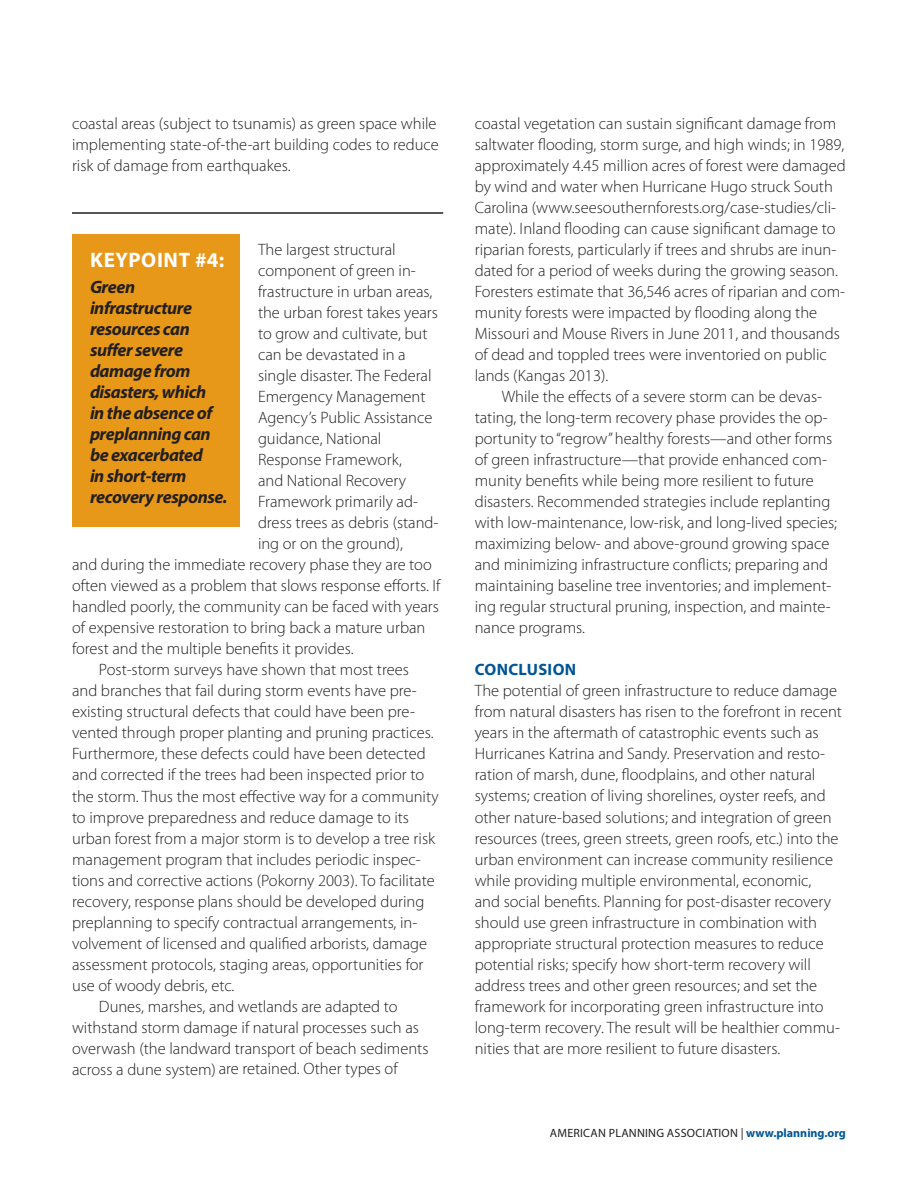
<style>
.page{position:relative;width:918px;height:1188px;background:#fff}
.page>*{position:absolute;margin:0;border:0;box-sizing:border-box;transform-origin:0 0}
.t1{font:700 21px "Myriad Pro";letter-spacing:.03em;color:#fff}
.t2{font:italic 700 18px/21px "Myriad Pro";letter-spacing:-.025em;color:#231f20}
.t3{font:300 16.5px/21px "Myriad Pro";color:#231f20}
.t4{font:700 16.5px "Myriad Pro";letter-spacing:.02em;color:#005594}
.t5{font:12px "Myriad Pro";letter-spacing:.02em;color:#231f20}
.s1{font-weight:700;color:#005594}
</style>
<div class="page">
<div style="left:72px;top:234px;width:168px;height:292px;background:#e89818"></div>
<hr style="left:72px;top:212px;width:371px;height:2px;background:#231f20">
<p class="t3" style="left:72px;top:114px;width:368px">coastal areas (subject to tsunamis) as green space while implementing state-of-the-art building codes to reduce risk of damage from earthquakes.</p>
<p class="t3" style="left:258px;top:240px;width:139px">The largest structural</p>
<p class="t3" style="left:258px;top:261px;width:159px">component of green in-</p>
<p class="t3" style="left:258px;top:282px;width:176px">frastructure in urban areas,</p>
<p class="t3" style="left:258px;top:303px;width:181px">the urban forest takes years</p>
<p class="t3" style="left:258px;top:324px;width:171px">to grow and cultivate, but</p>
<p class="t3" style="left:258px;top:345px;width:149px">can be devastated in a</p>
<p class="t3" style="left:258px;top:366px;width:175px">single disaster. The Federal</p>
<p class="t3" style="left:258px;top:387px;width:169px">Emergency Management</p>
<p class="t3" style="left:258px;top:408px;width:176px">Agency’s Public Assistance</p>
<p class="t3" style="left:258px;top:429px;width:125px">guidance, National</p>
<p class="t3" style="left:258px;top:450px;width:145px">Response Framework,</p>
<p class="t3" style="left:258px;top:471px;width:150px">and National Recovery</p>
<p class="t3" style="left:258px;top:492px;width:161px">Framework primarily ad-</p>
<p class="t3" style="left:258px;top:513px;width:182px">dress trees as debris (stand-</p>
<p class="t3" style="left:258px;top:534px;width:147px">ing or on the ground),</p>
<p class="t3" style="left:72px;top:555px;width:361px">and during the immediate recovery phase they are too</p>
<p class="t3" style="left:72px;top:576px;width:370px">often viewed as a problem that slows response efforts. If</p>
<p class="t3" style="left:72px;top:597px;width:368px">handled poorly, the community can be faced with years</p>
<p class="t3" style="left:72px;top:618px;width:355px">of expensive restoration to bring back a mature urban</p>
<p class="t3" style="left:72px;top:639px;width:283px">forest and the multiple benefits it provides.</p>
<p class="t3" style="left:99px;top:660px;width:311px">Post-storm surveys have shown that most trees</p>
<p class="t3" style="left:72px;top:681px;width:346px">and branches that fail during storm events have pre-</p>
<p class="t3" style="left:72px;top:702px;width:344px">existing structural defects that could have been pre-</p>
<p class="t3" style="left:72px;top:723px;width:363px">vented through proper planting and pruning practices.</p>
<p class="t3" style="left:72px;top:744px;width:355px">Furthermore, these defects could have been detected</p>
<p class="t3" style="left:72px;top:765px;width:354px">and corrected if the trees had been inspected prior to</p>
<p class="t3" style="left:72px;top:786px;width:368px">the storm. Thus the most effective way for a community</p>
<p class="t3" style="left:72px;top:807px;width:339px">to improve preparedness and reduce damage to its</p>
<p class="t3" style="left:72px;top:828px;width:365px">urban forest from a major storm is to develop a tree risk</p>
<p class="t3" style="left:72px;top:849px;width:350px">management program that includes periodic inspec-</p>
<p class="t3" style="left:72px;top:870px;width:364px">tions and corrective actions (Pokorny 2003). To facilitate</p>
<p class="t3" style="left:72px;top:891px;width:354px">recovery, response plans should be developed during</p>
<p class="t3" style="left:72px;top:912px;width:347px">preplanning to specify contractual arrangements, in-</p>
<p class="t3" style="left:72px;top:933px;width:357px">volvement of licensed and qualified arborists, damage</p>
<p class="t3" style="left:72px;top:954px;width:353px">assessment protocols, staging areas, opportunities for</p>
<p class="t3" style="left:72px;top:975px;width:164px">use of woody debris, etc.</p>
<p class="t3" style="left:99px;top:996px;width:300px">Dunes, marshes, and wetlands are adapted to</p>
<p class="t3" style="left:72px;top:1017px;width:349px">withstand storm damage if natural processes such as</p>
<p class="t3" style="left:72px;top:1038px;width:358px">overwash (the landward transport of beach sediments</p>
<p class="t3" style="left:72px;top:1059px;width:327px">across a dune system) are retained. Other types of</p>
<p class="t1" style="left:90px;top:247px;width:136px">KEYPOINT #4:</p>
<p class="t2" style="left:90px;top:276px;width:139px">Green infrastructure resources can suffer severe damage from disasters, which<br>in the absence of preplanning can be exacerbated<br>in short-term recovery response.</p>
<p class="t3" style="left:475px;top:114px;width:373px">coastal vegetation can sustain significant damage from saltwater flooding, storm surge, and high winds; in 1989, approximately 4.45 million acres of forest were damaged by wind and water when Hurricane Hugo struck South Carolina (www.seesouthernforests.org/case-studies/cli&shy;mate). Inland flooding can cause significant damage to riparian forests, particularly if trees and shrubs are inun&shy;dated for a period of weeks during the growing season.<br>Foresters estimate that 36,546 acres of riparian and com&shy;munity forests were impacted by flooding along the Missouri and Mouse Rivers in June 2011, and thousands of dead and toppled trees were inventoried on public lands (Kangas 2013).</p>
<p class="t3" style="left:475px;top:387px;width:364px;text-indent:27px">While the effects of a severe storm can be devas&shy;tating, the long-term recovery phase provides the op&shy;portunity to “regrow” healthy forests—and other forms of green infrastructure—that provide enhanced com&shy;munity benefits while being more resilient to future disasters. Recommended strategies include replanting with low-maintenance, low-risk, and long-lived species; maximizing below- and above-ground growing space and minimizing infrastructure conflicts; preparing and maintaining baseline tree inventories; and implement&shy;ing regular structural pruning, inspection, and mainte&shy;nance programs.</p>
<p class="t4" style="left:475px;top:659px;width:103px">CONCLUSION</p>
<p class="t3" style="left:475px;top:681px;width:369px">The potential of green infrastructure to reduce damage from natural disasters has risen to the forefront in recent years in the aftermath of catastrophic events such as Hurricanes Katrina and Sandy. Preservation and resto&shy;ration of marsh, dune, floodplains, and other natural systems; creation of living shorelines, oyster reefs, and other nature-based solutions; and integration of green resources (trees, green streets, green roofs, etc.) into the urban environment can increase community resilience while providing multiple environmental, economic,<br>and social benefits. Planning for post-disaster recovery should use green infrastructure in combination with appropriate structural protection measures to reduce potential risks; specify how short-term recovery will address trees and other green resources; and set the framework for incorporating green infrastructure into long-term recovery. The result will be healthier commu&shy;nities that are more resilient to future disasters.</p>
<p class="t5" style="left:550px;top:1126px;width:298px">AMERICAN PLANNING ASSOCIATION | <span class="s1">www.planning.org</span></p>
</div>
